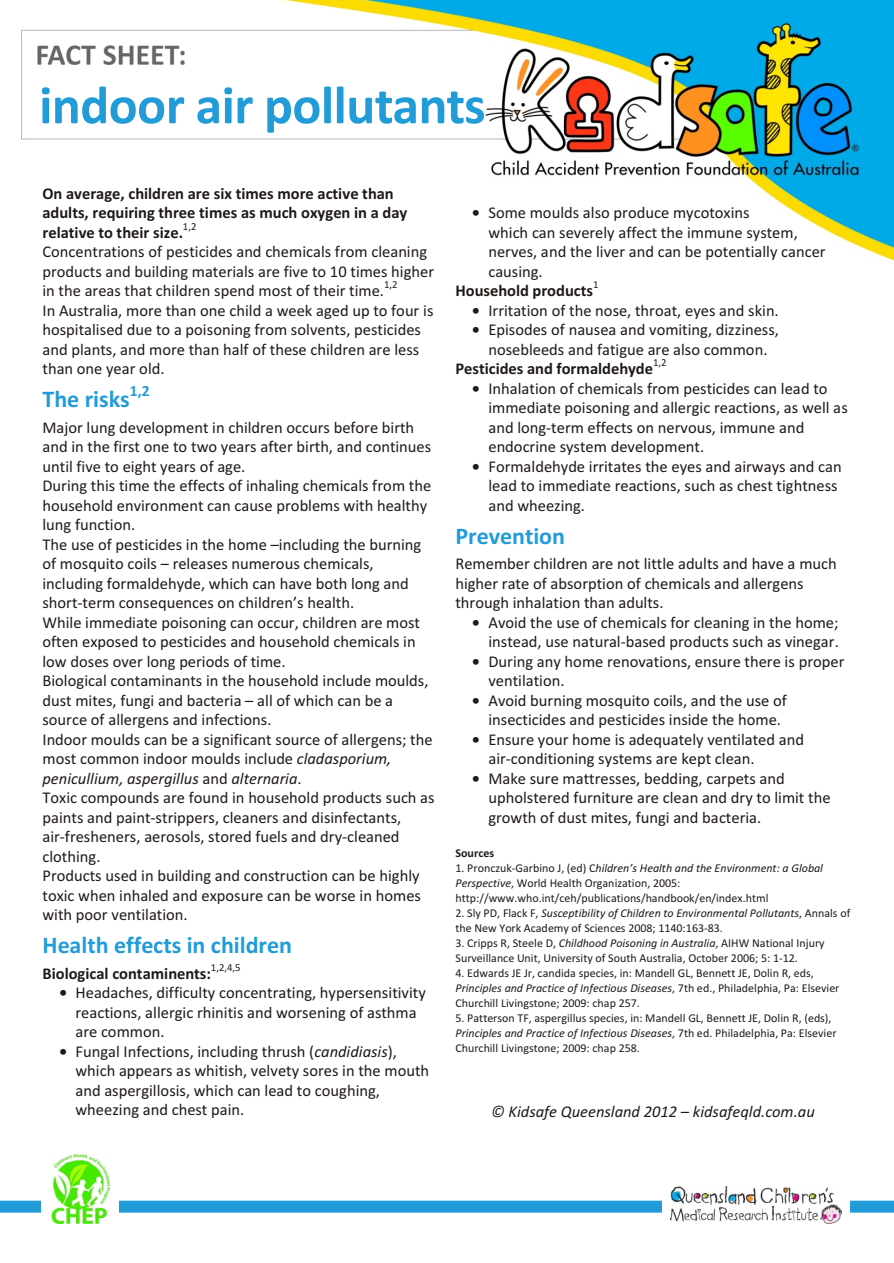
<style>
.page{position:relative;width:894px;height:1263px;background:#fff}
.page>*{position:absolute;margin:0;border:0;box-sizing:border-box;transform-origin:0 0}
.t1{font:700 54px "Calibri";letter-spacing:-.01em;color:#219cd9}
.t2{font:700 24px "Calibri";color:#219cd9}
.t3{font:16.5px/19.5px "Calibri";color:#1f1a17}
.t4{font:700 16.5px/19.5px "Calibri";color:#1f1a17}
.t5{font:italic 16.5px "Calibri";color:#1f1a17}
.t6{font:700 15.6px "Calibri";color:#219cd9}
.t7{font:12px/15px "Calibri";color:#1f1a17}
.t8{font:700 12px "Calibri";color:#1f1a17}
.t9{font:10.8px "Calibri";color:#1f1a17}
.s1{font-style:italic}
.s2{font-weight:700}
</style>
<div class="page">
<div style="left:0;top:1201px;width:894px;height:12px;background:#219cd9"></div>
<img style="left:21px;top:0;width:873px;height:261px">
<div style="left:42px;top:1154px;width:77px;height:78px;background:#fff"></div>
<img style="left:52px;top:1154px;width:57px;height:70px">
<div style="left:662px;top:1174px;width:188px;height:58px;background:#fff"></div>
<img style="left:671px;top:1186px;width:170px;height:38px">
<h1 class="t1" style="left:39px;top:83px;width:448px">indoor air pollutants</h1>
<p class="t4" style="left:43px;top:185px;width:366px">On average, children are six times more active than adults, requiring three times as much oxygen in a day relative to their size.</p>
<p class="t9" style="left:183px;top:222px;width:15px">1,2</p>
<p class="t3" style="left:43px;top:243px;width:393px">Concentrations of pesticides and chemicals from cleaning products and building materials are five to 10 times higher in the areas that children spend most of their time.</p>
<p class="t9" style="left:384px;top:280px;width:15px">1,2</p>
<p class="t3" style="left:43px;top:302px;width:393px">In Australia, more than one child a week aged up to four is hospitalised due to a poisoning from solvents, pesticides and plants, and more than half of these children are less than one year old.</p>
<h2 class="t2" style="left:43px;top:389px;width:89px">The risks</h2>
<p class="t6" style="left:130px;top:384px;width:21px">1,2</p>
<p class="t3" style="left:43px;top:419px;width:394px">Major lung development in children occurs before birth and in the first one to two years after birth, and continues until five to eight years of age.<br>During this time the effects of inhaling chemicals from the household environment can cause problems with healthy lung function.<br>The use of pesticides in the home –including the burning of mosquito coils – releases numerous chemicals, including formaldehyde, which can have both long and short-term consequences on children’s health.<br>While immediate poisoning can occur, children are most often exposed to pesticides and household chemicals in low doses over long periods of time.<br>Biological contaminants in the household include moulds, dust mites, fungi and bacteria – all of which can be a source of allergens and infections.<br>Indoor moulds can be a significant source of allergens; the most common indoor moulds include <span class="s1">cladasporium, penicullium, aspergillus</span> and <span class="s1">alternaria</span>.<br>Toxic compounds are found in household products such as paints and paint-strippers, cleaners and disinfectants, air-fresheners, aerosols, stored fuels and dry-cleaned clothing.<br>Products used in building and construction can be highly toxic when inhaled and exposure can be worse in homes with poor ventilation.</p>
<h2 class="t2" style="left:43px;top:935px;width:251px">Health effects in children</h2>
<p class="t4" style="left:43px;top:965px;width:170px">Biological contaminents:</p>
<p class="t9" style="left:211px;top:963px;width:31px">1,2,4,5</p>
<p class="t3" style="left:76px;top:984px;width:352px;text-indent:-17px"><span class="s2">•</span> Headaches, difficulty concentrating, hypersensitivity reactions, allergic rhinitis and worsening of asthma are common.</p>
<p class="t3" style="left:76px;top:1043px;width:355px;text-indent:-17px"><span class="s2">•</span> Fungal Infections, including thrush (<span class="s1">candidiasis</span>), which appears as whitish, velvety sores in the mouth and aspergillosis, which can lead to coughing, wheezing and chest pain.</p>
<p class="t3" style="left:488px;top:204px;width:339px;text-indent:-17px"><span class="s2">•</span> Some moulds also produce mycotoxins<br>which can severely affect the immune system, nerves, and the liver and can be potentially cancer causing.</p>
<p class="t4" style="left:455px;top:282px;width:139px">Household products</p>
<p class="t9" style="left:593px;top:280px;width:7px">1</p>
<p class="t3" style="left:472px;top:302px;width:308px"><span class="s2">•</span> Irritation of the nose, throat, eyes and skin.</p>
<p class="t3" style="left:472px;top:321px;width:309px;text-align:center"><span class="s2">•</span> Episodes of nausea and vomiting, dizziness, nosebleeds and fatigue are also common.</p>
<p class="t4" style="left:455px;top:360px;width:199px">Pesticides and formaldehyde</p>
<p class="t9" style="left:653px;top:358px;width:15px">1,2</p>
<p class="t3" style="left:488px;top:380px;width:361px;text-indent:-17px"><span class="s2">•</span> Inhalation of chemicals from pesticides can lead to immediate poisoning and allergic reactions, as well as and long-term effects on nervous, immune and endocrine system development.</p>
<p class="t3" style="left:488px;top:458px;width:355px;text-indent:-17px"><span class="s2">•</span> Formaldehyde irritates the eyes and airways and can lead to immediate reactions, such as chest tightness and wheezing.</p>
<h2 class="t2" style="left:455px;top:526px;width:111px">Prevention</h2>
<p class="t3" style="left:455px;top:555px;width:383px">Remember children are not little adults and have a much higher rate of absorption of chemicals and allergens through inhalation than adults.</p>
<p class="t3" style="left:472px;top:614px;width:368px;text-align:right"><span class="s2">•</span> Avoid the use of chemicals for cleaning in the home; instead, use natural-based products such as vinegar.</p>
<p class="t3" style="left:488px;top:653px;width:357px;text-indent:-17px"><span class="s2">•</span> During any home renovations, ensure there is proper ventilation.</p>
<p class="t3" style="left:488px;top:692px;width:300px;text-indent:-17px"><span class="s2">•</span> Avoid burning mosquito coils, and the use of insecticides and pesticides inside the home.</p>
<p class="t3" style="left:488px;top:731px;width:317px;text-indent:-17px"><span class="s2">•</span> Ensure your home is adequately ventilated and air-conditioning systems are kept clean.</p>
<p class="t3" style="left:488px;top:770px;width:344px;text-indent:-17px"><span class="s2">•</span> Make sure mattresses, bedding, carpets and upholstered furniture are clean and dry to limit the growth of dust mites, fungi and bacteria.</p>
<p class="t8" style="left:455px;top:848px;width:40px">Sources</p>
<p class="t7" style="left:455px;top:862px;width:369px">1. Pronczuk-Garbino J, (ed) C<span class="s1">hildren’s Health and the Environment: a Global<br>Perspective</span>, World Health Organization, 2005: http://www.who.int/ceh/publications/handbook/en/index.html</p>
<p class="t7" style="left:455px;top:907px;width:396px">2. Sly PD, Flack F, <span class="s1">Susceptibility of Children to Environmental Pollutants</span>, Annals of the New York Academy of Sciences 2008; 1140:163-83.</p>
<p class="t7" style="left:455px;top:937px;width:371px">3. Cripps R, Steele D, <span class="s1">Childhood Poisoning in Australia</span>, AIHW National Injury<br>Surveillance Unit, University of South Australia, October 2006; 5: 1-12.</p>
<p class="t7" style="left:455px;top:967px;width:386px">4. Edwards JE Jr, candida species, in: Mandell GL, Bennett JE, Dolin R, eds,<br><span class="s1">Principles and Practice of Infectious Diseases</span>, 7th ed., Philadelphia, Pa: Elsevier<br>Churchill Livingstone; 2009: chap 257.</p>
<p class="t7" style="left:455px;top:1012px;width:383px">5. Patterson TF, aspergillus species, in: Mandell GL, Bennett JE, Dolin R, (eds),<br><span class="s1">Principles and Practice of Infectious Diseases</span>, 7th ed. Philadelphia, Pa: Elsevier<br>Churchill Livingstone; 2009: chap 258.</p>
<p class="t5" style="left:491px;top:1104px;width:325px">© Kidsafe Queensland 2012 – kidsafeqld.com.au</p>
</div>
